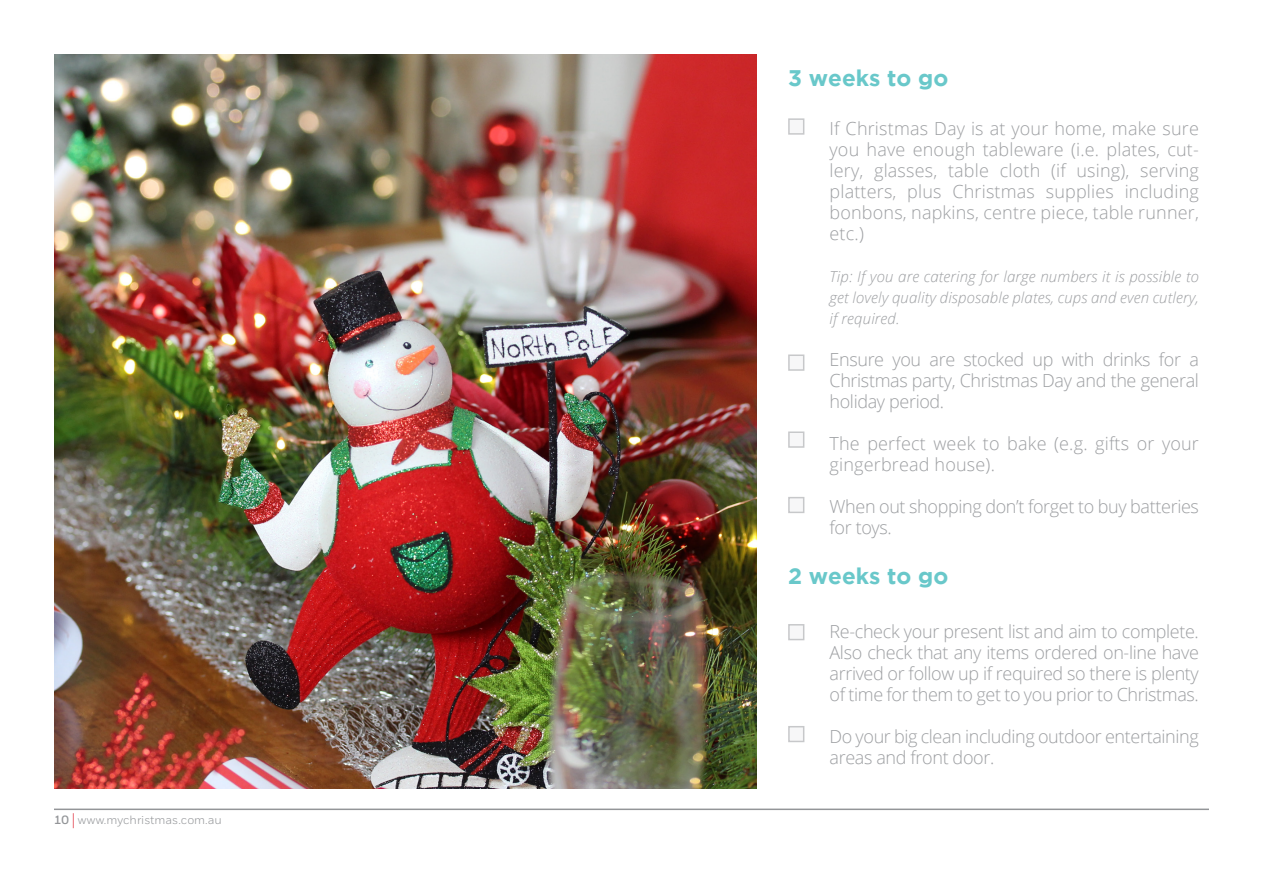
<style>
.page{position:relative;width:1263px;height:893px;background:#fff}
.page>*{position:absolute;margin:0;border:0;box-sizing:border-box;transform-origin:0 0}
.t1{font:700 22.5px "Gotham";color:#69c8ca}
.t2{font:300 18px/21px "Open Sans";letter-spacing:-.02em;color:#9d9fa2;text-align:justify}
.t3{font:300 18px/21px "Open Sans";letter-spacing:.01em;color:#9d9fa2}
.t4{font:italic 300 15px/21px "Open Sans";letter-spacing:.01em;color:#9d9fa2;text-align:justify}
.t5{font:12px "Honeywell Sans";color:#939598}
.s1{font-weight:700}
.s2{font-size:18px;color:#dc1f2e}
</style>
<div class="page">
<hr style="left:54px;top:809px;width:1155px;height:1px;background:#939598">
<div style="left:788px;top:624px;width:16px;height:16px;background:#f7f7f8;border:2px solid #c7c8ca"></div>
<div style="left:788px;top:726px;width:16px;height:16px;background:#f7f7f8;border:2px solid #c7c8ca"></div>
<img style="left:54px;top:54px;width:703px;height:734px">
<div style="left:788px;top:118px;width:16px;height:17px;background:#f7f7f8;border:2px solid #c7c8ca"></div>
<div style="left:788px;top:354px;width:16px;height:17px;background:#f7f7f8;border:2px solid #c7c8ca"></div>
<div style="left:788px;top:431px;width:16px;height:17px;background:#f7f7f8;border:2px solid #c7c8ca"></div>
<div style="left:788px;top:497px;width:16px;height:16px;background:#f7f7f8;border:2px solid #c7c8ca"></div>
<p class="t5" style="left:54px;top:812px;width:169px"><span class="s1">10</span> <span class="s2">|</span> www.mychristmas.com.au</p>
<p class="t1" style="left:788px;top:65px;width:162px">3 weeks to go</p>
<p class="t2" style="left:829px;top:117px;width:371px">If Christmas Day is at your home, make sure you have enough tableware (i.e. plates, cut&shy;lery, glasses, table cloth (if using), serving platters, plus Christmas supplies including bonbons, napkins, centre piece, table runner, etc.)</p>
<p class="t4" style="left:829px;top:266px;width:371px">Tip: If you are catering for large numbers it is possible to get lovely quality disposable plates, cups and even cutlery, if required.</p>
<p class="t2" style="left:829px;top:348px;width:371px">Ensure you are stocked up with drinks for a Christmas party, Christmas Day and the general holiday period.</p>
<p class="t3" style="left:829px;top:432px;width:371px">The perfect week to bake (e.g. gifts or your gingerbread house).</p>
<p class="t2" style="left:829px;top:495px;width:371px">When out shopping don’t forget to buy batteries for toys.</p>
<p class="t1" style="left:788px;top:563px;width:162px">2 weeks to go</p>
<p class="t2" style="left:829px;top:620px;width:371px">Re-check your present list and aim to complete.<br>Also check that any items ordered on-line have arrived or follow up if required so there is plenty of time for them to get to you prior to Christmas.</p>
<p class="t2" style="left:829px;top:725px;width:371px">Do your big clean including outdoor entertaining areas and front door.</p>
</div>
